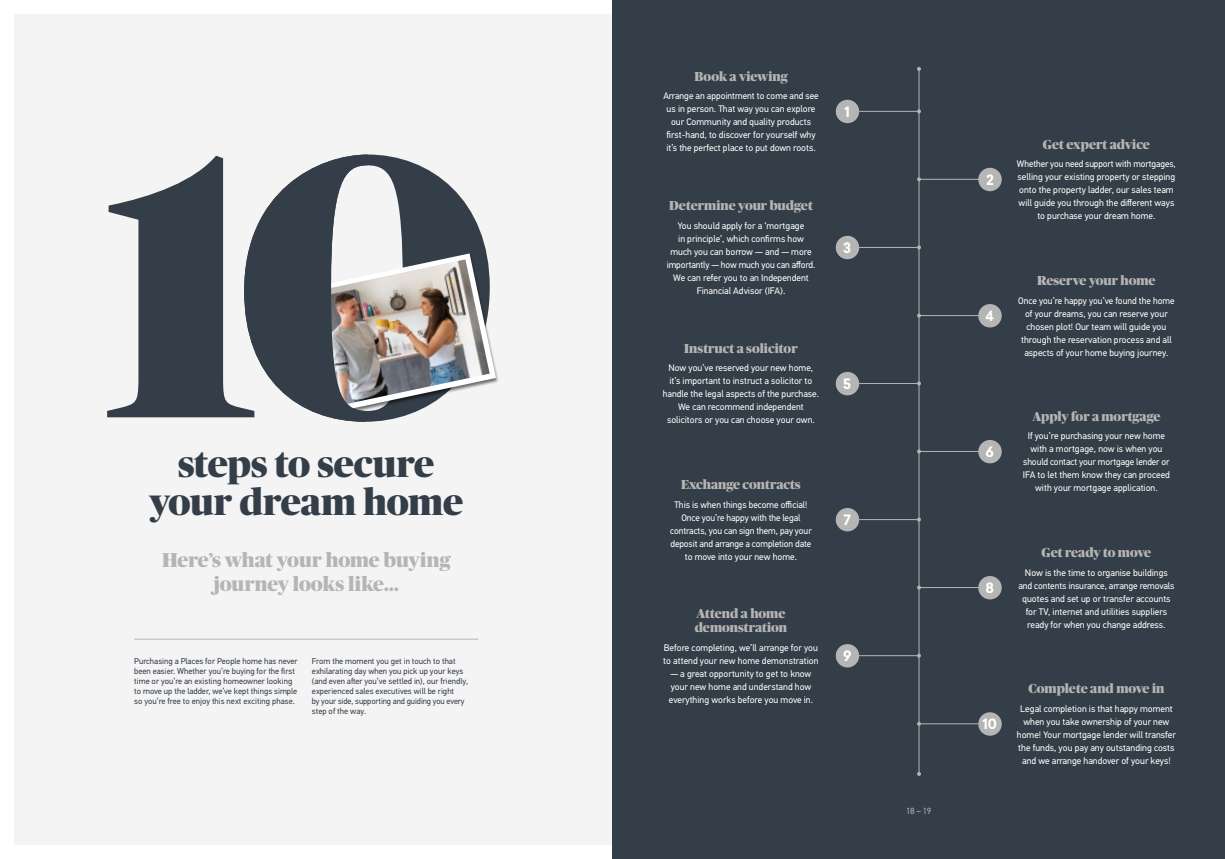
<style>
.page{position:relative;width:1225px;height:859px;background:#fff}
.page>*{position:absolute;margin:0;border:0;box-sizing:border-box;transform-origin:0 0}
.t1{font:900 372.7px "Publico Banner";color:#343e48}
.t2{font:900 37px/38px "Publico Banner";letter-spacing:-.005em;color:#343e48;text-align:center}
.t3{font:900 20px/24px "Publico Banner";letter-spacing:-.005em;color:#b5b5b3;text-align:center}
.t4{font:700 14px "Sailec";color:#fff}
.t5{font:900 13px/14px "Publico Banner";color:#b5b5b3}
.t6{font:9.5px/13px "PF Din Text Std";color:#fff;text-align:center}
.t7{font:9px "PF Din Text Std";color:#b5b5b3}
.t8{font:8.5px/10px "PF Din Text Std";color:#343e48}
</style>
<div class="page">
<div style="left:14px;top:14px;width:598px;height:831px;background:#f5f4f5"></div>
<div style="left:612px;top:0;width:613px;height:859px;background:#343e48"></div>
<hr style="left:134px;top:639px;width:344px;height:1px;background:#b5b5b3">
<svg style="left:917px;top:772px;width:4px;height:4px"></svg>
<svg style="left:917px;top:67px;width:4px;height:4px"></svg>
<hr style="left:919px;top:69px;width:1px;height:705px;background:#b5b5b3">
<div style="left:978px;top:168px;width:23px;height:23px;background:#b5b5b3;border-radius:50%"></div>
<hr style="left:921px;top:179px;width:62px;height:1px;background:#b5b5b3">
<div style="left:978px;top:304px;width:23px;height:23px;background:#b5b5b3;border-radius:50%"></div>
<hr style="left:921px;top:315px;width:62px;height:1px;background:#b5b5b3">
<div style="left:978px;top:440px;width:23px;height:23px;background:#b5b5b3;border-radius:50%"></div>
<hr style="left:921px;top:451px;width:62px;height:1px;background:#b5b5b3">
<div style="left:978px;top:576px;width:23px;height:23px;background:#b5b5b3;border-radius:50%"></div>
<hr style="left:921px;top:587px;width:62px;height:1px;background:#b5b5b3">
<div style="left:978px;top:712px;width:23px;height:24px;background:#b5b5b3;border-radius:50%"></div>
<svg style="left:917px;top:722px;width:4px;height:4px"></svg>
<hr style="left:921px;top:724px;width:62px;height:1px;background:#b5b5b3">
<hr style="left:859px;top:111px;width:59px;height:1px;background:#b5b5b3">
<div style="left:835px;top:100px;width:24px;height:23px;background:#b5b5b3;border-radius:50%"></div>
<hr style="left:859px;top:247px;width:59px;height:1px;background:#b5b5b3">
<div style="left:835px;top:236px;width:24px;height:23px;background:#b5b5b3;border-radius:50%"></div>
<hr style="left:859px;top:383px;width:59px;height:1px;background:#b5b5b3">
<div style="left:835px;top:372px;width:24px;height:23px;background:#b5b5b3;border-radius:50%"></div>
<hr style="left:859px;top:519px;width:59px;height:1px;background:#b5b5b3">
<div style="left:835px;top:508px;width:24px;height:23px;background:#b5b5b3;border-radius:50%"></div>
<hr style="left:859px;top:655px;width:59px;height:1px;background:#b5b5b3">
<div style="left:835px;top:644px;width:24px;height:23px;background:#b5b5b3;border-radius:50%"></div>
<svg style="left:244px;top:155px;width:252px;height:267px"></svg>
<h1 class="t1" style="left:104px;top:17px;width:395px">10</h1>
<h2 class="t2" style="left:149px;top:443px;width:315px">steps to secure your dream home</h2>
<h3 class="t3" style="left:162px;top:547px;width:290px">Here’s what your home buying journey looks like...</h3>
<p class="t8" style="left:134px;top:656px;width:165px">Purchasing a Places for People home has never been easier. Whether you’re buying for the first time or you’re an existing homeowner looking to move up the ladder, we’ve kept things simple so you’re free to enjoy this next exciting phase.</p>
<p class="t8" style="left:312px;top:656px;width:158px">From the moment you get in touch to that exhilarating day when you pick up your keys (and even after you’ve settled in), our friendly, experienced sales executives will be right<br>by your side, supporting and guiding you every step of the way.</p>
<h3 class="t5" style="left:694px;top:68px;width:95px">Book a viewing</h3>
<p class="t6" style="left:663px;top:90px;width:157px">Arrange an appointment to come and see us in person. That way you can explore our Community and quality products first-hand, to discover for yourself why it’s the perfect place to put down roots.</p>
<h3 class="t5" style="left:669px;top:198px;width:145px">Determine your budget</h3>
<p class="t6" style="left:666px;top:219px;width:150px">You should apply for a ‘mortgage<br>in principle’, which confirms how much you can borrow — and — more importantly — how much you can afford.<br>We can refer you to an Independent<br>Financial Advisor (IFA).</p>
<h3 class="t5" style="left:684px;top:340px;width:115px">Instruct a solicitor</h3>
<p class="t6" style="left:662px;top:362px;width:158px">Now you’ve reserved your new home, it’s important to instruct a solicitor to handle the legal aspects of the purchase.<br>We can recommend independent solicitors or you can choose your own.</p>
<h3 class="t5" style="left:681px;top:476px;width:121px">Exchange contracts</h3>
<p class="t6" style="left:670px;top:498px;width:143px">This is when things become official!<br>Once you’re happy with the legal contracts, you can sign them, pay your deposit and arrange a completion date to move into your new home.</p>
<h3 class="t5" style="left:694px;top:606px;width:94px">Attend a home demonstration</h3>
<p class="t6" style="left:663px;top:641px;width:157px;text-align:left">Before completing, we’ll arrange for you to attend your new home demonstration</p>
<p class="t6" style="left:669px;top:667px;width:146px;text-align:left">— a great opportunity to get to know your new home and understand how everything works before you move in.</p>
<h3 class="t4" style="left:844px;top:102px;width:7px">1</h3>
<h3 class="t4" style="left:843px;top:238px;width:9px">3</h3>
<h3 class="t4" style="left:843px;top:374px;width:9px">5</h3>
<h3 class="t4" style="left:843px;top:510px;width:9px">7</h3>
<h3 class="t4" style="left:843px;top:646px;width:10px">9</h3>
<p class="t7" style="left:906px;top:805px;width:27px">18 – 19</p>
<h3 class="t4" style="left:986px;top:170px;width:9px">2</h3>
<h3 class="t5" style="left:1042px;top:136px;width:109px">Get expert advice</h3>
<p class="t6" style="left:1017px;top:158px;width:160px">Whether you need support with mortgages, selling your existing property or stepping onto the property ladder, our sales team will guide you through the different ways to purchase your dream home.</p>
<h3 class="t4" style="left:985px;top:306px;width:10px">4</h3>
<h3 class="t4" style="left:985px;top:442px;width:10px">6</h3>
<h3 class="t5" style="left:1037px;top:273px;width:120px">Reserve your home</h3>
<p class="t6" style="left:1018px;top:294px;width:158px">Once you’re happy you’ve found the home of your dreams, you can reserve your chosen plot! Our team will guide you through the reservation process and all aspects of your home buying journey.</p>
<h3 class="t5" style="left:1032px;top:408px;width:129px">Apply for a mortgage</h3>
<p class="t6" style="left:1023px;top:430px;width:148px">If you’re purchasing your new home with a mortgage, now is when you should contact your mortgage lender or IFA to let them know they can proceed with your mortgage application.</p>
<h3 class="t4" style="left:985px;top:578px;width:10px">8</h3>
<h3 class="t5" style="left:1041px;top:544px;width:111px">Get ready to move</h3>
<p class="t6" style="left:1018px;top:566px;width:157px">Now is the time to organise buildings and contents insurance, arrange removals quotes and set up or transfer accounts for TV, internet and utilities suppliers ready for when you change address.</p>
<h3 class="t4" style="left:982px;top:714px;width:16px">10</h3>
<h3 class="t5" style="left:1028px;top:681px;width:138px">Complete and move in</h3>
<p class="t6" style="left:1017px;top:702px;width:160px">Legal completion is that happy moment when you take ownership of your new home! Your mortgage lender will transfer the funds, you pay any outstanding costs and we arrange handover of your keys!</p>
</div>
